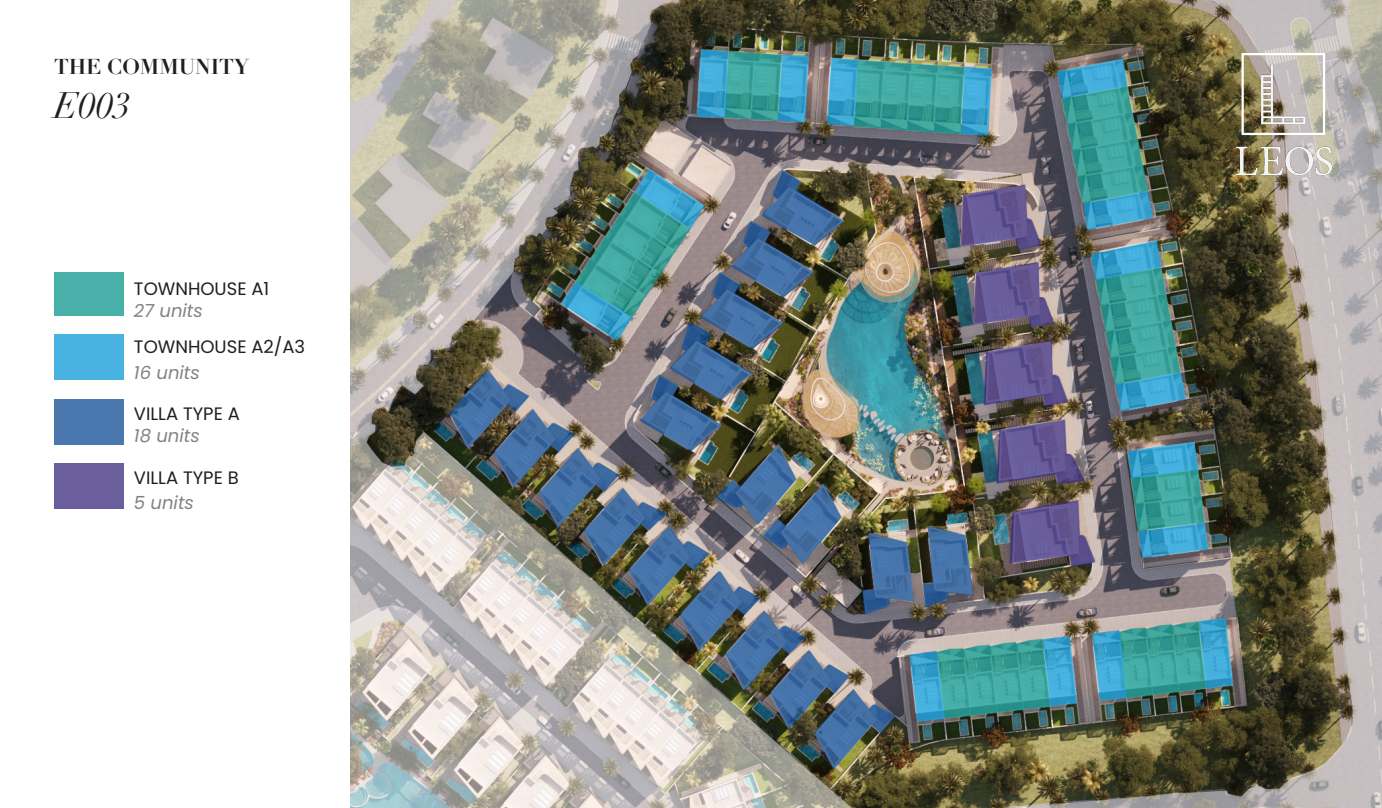
<style>
.page{position:relative;width:1382px;height:808px;background:#fff}
.page>*{position:absolute;margin:0;border:0;box-sizing:border-box;transform-origin:0 0}
.t1{font:italic 36px "Didot";color:#231f20}
.t2{font:700 21px "Didot";color:#231f20}
.t3{font:18px "Poppins";color:#231f20}
.t4{font:italic 18px "Poppins";color:#808285}
</style>
<div class="page">
<img style="left:350px;top:0;width:1032px;height:808px">
<div style="left:54px;top:273px;width:70px;height:43px;background:#48b0a8"></div>
<div style="left:54px;top:334px;width:70px;height:46px;background:#48b3e0"></div>
<div style="left:54px;top:399px;width:70px;height:45px;background:#4a78ae"></div>
<div style="left:54px;top:463px;width:70px;height:45px;background:#6a5f9c"></div>
<img style="left:1168px;top:0;width:214px;height:230px">
<div style="left:1241px;top:53px;width:84px;height:82px;border:2px solid #fff"></div>
<p class="t2" style="left:54px;top:54px;width:196px">THE COMMUNITY</p>
<p class="t1" style="left:54px;top:83px;width:78px">E003</p>
<p class="t3" style="left:134px;top:279px;width:137px">TOWNHOUSE A1</p>
<p class="t4" style="left:134px;top:300px;width:70px">27 units</p>
<p class="t3" style="left:134px;top:337px;width:173px">TOWNHOUSE A2/A3</p>
<p class="t4" style="left:134px;top:362px;width:67px">16 units</p>
<p class="t3" style="left:134px;top:403px;width:107px">VILLA TYPE A</p>
<p class="t4" style="left:134px;top:425px;width:67px">18 units</p>
<p class="t3" style="left:134px;top:467px;width:106px">VILLA TYPE B</p>
<p class="t4" style="left:134px;top:492px;width:62px">5 units</p>
</div>
